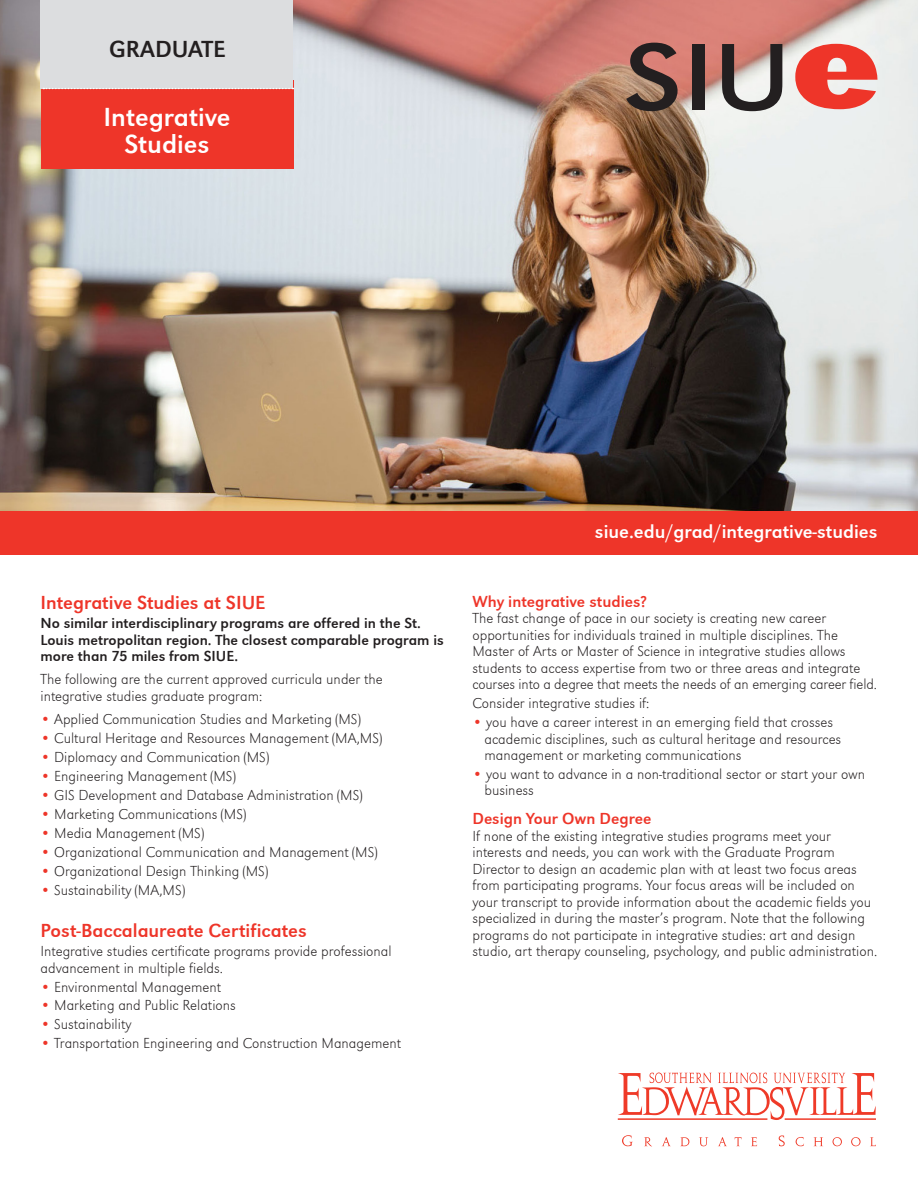
<style>
.page{position:relative;width:918px;height:1188px;background:#fff}
.page>*{position:absolute;margin:0;border:0;box-sizing:border-box;transform-origin:0 0}
.Program{font:27px/27px "URW Grotesk T";color:#fff;text-align:center}
.Undergrad{font:24px "URW Grotesk T";color:#231f20}
.Sub_Header{font:19.5px "URW Grotesk T";color:#ee3529}
.Sub_Header-2{font:19.5px "URW Grotesk T";color:#fff}
.Bullets{font:16.5px "URW Grotesk T";color:#ee3529}
.Sub_Header-3{font:16.5px "URW Grotesk T";color:#ee3529}
.Paragraph{font:15px/16.5px "URW Grotesk T Extr Ligh";color:#231f20}
.Bullets-2{font:15px/16.5px "URW Grotesk T Extr Ligh";color:#231f20}
.Paragraph-2{font:15px/16.5px "URW Grotesk T";color:#231f20}
.s1{color:#ee3529}
</style>
<div class="page">
<img style="left:0;top:0;width:918px;height:512px">
<div style="left:41px;top:80px;width:253px;height:88px;background:#ee3529"></div>
<div style="left:0;top:512px;width:918px;height:43px;background:#ee3529"></div>
<div style="left:41px;top:0;width:252px;height:89px;background:#dcdddf"></div>
<svg style="left:43px;top:88px;width:250px;height:1px"></svg>
<svg style="left:626px;top:43px;width:52px;height:68px;background:#7a564d"></svg>
<div style="left:693px;top:44px;width:12px;height:66px;background:#231f20"></div>
<svg style="left:722px;top:44px;width:60px;height:67px"></svg>
<svg style="left:795px;top:44px;width:83px;height:65px;background:#ed736a"></svg>
<svg style="left:618px;top:1072px;width:258px;height:48px"></svg>
<svg style="left:622px;top:1135px;width:11px;height:11px"></svg>
<svg style="left:644px;top:1137px;width:8px;height:9px"></svg>
<svg style="left:662px;top:1137px;width:9px;height:9px"></svg>
<svg style="left:680px;top:1137px;width:10px;height:9px"></svg>
<svg style="left:699px;top:1137px;width:10px;height:9px"></svg>
<svg style="left:718px;top:1137px;width:9px;height:9px"></svg>
<svg style="left:735px;top:1137px;width:6px;height:9px"></svg>
<svg style="left:751px;top:1137px;width:6px;height:9px"></svg>
<svg style="left:779px;top:1135px;width:6px;height:11px"></svg>
<svg style="left:796px;top:1137px;width:8px;height:9px"></svg>
<svg style="left:813px;top:1137px;width:10px;height:9px"></svg>
<svg style="left:833px;top:1137px;width:9px;height:9px"></svg>
<svg style="left:851px;top:1137px;width:10px;height:9px"></svg>
<svg style="left:870px;top:1137px;width:6px;height:9px"></svg>
<p class="Undergrad" style="left:109px;top:36px;width:118px">GRADUATE</p>
<p class="Program" style="left:103px;top:103px;width:129px">Integrative<br>Studies</p>
<p class="Sub_Header" style="left:40px;top:591px;width:227px">Integrative Studies at SIUE</p>
<p class="Paragraph-2" style="left:40px;top:615px;width:405px">No similar interdisciplinary programs are offered in the St.<br>Louis metropolitan region. The closest comparable program is more than 75 miles from SIUE.</p>
<p class="Paragraph" style="left:40px;top:671px;width:344px">The following are the current approved curricula under the integrative studies graduate program:</p>
<p class="Paragraph" style="left:40px;top:711px;width:322px"><span class="s1">•</span> Applied Communication Studies and Marketing (MS)</p>
<p class="Paragraph" style="left:40px;top:730px;width:344px"><span class="s1">•</span> Cultural Heritage and Resources Management (MA,MS)</p>
<p class="Paragraph" style="left:40px;top:749px;width:231px"><span class="s1">•</span> Diplomacy and Communication (MS)</p>
<p class="Paragraph" style="left:40px;top:768px;width:197px"><span class="s1">•</span> Engineering Management (MS)</p>
<p class="Paragraph" style="left:40px;top:787px;width:324px"><span class="s1">•</span> GIS Development and Database Administration (MS)</p>
<p class="Paragraph" style="left:40px;top:805px;width:208px"><span class="s1">•</span> Marketing Communications (MS)</p>
<p class="Paragraph" style="left:40px;top:824px;width:166px"><span class="s1">•</span> Media Management (MS)</p>
<p class="Paragraph" style="left:40px;top:843px;width:339px"><span class="s1">•</span> Organizational Communication and Management (MS)</p>
<p class="Paragraph" style="left:40px;top:862px;width:230px"><span class="s1">•</span> Organizational Design Thinking (MS)</p>
<p class="Paragraph" style="left:40px;top:881px;width:146px"><span class="s1">•</span> Sustainability (MA,MS)</p>
<p class="Sub_Header" style="left:40px;top:919px;width:268px">Post-Baccalaureate Certificates</p>
<p class="Bullets-2" style="left:40px;top:943px;width:353px">Integrative studies certificate programs provide professional advancement in multiple fields.</p>
<p class="Bullets-2" style="left:40px;top:978px;width:182px"><span class="s1">•</span> Environmental Management</p>
<p class="Bullets-2" style="left:40px;top:997px;width:197px"><span class="s1">•</span> Marketing and Public Relations</p>
<p class="Bullets-2" style="left:40px;top:1016px;width:93px"><span class="s1">•</span> Sustainability</p>
<p class="Bullets-2" style="left:40px;top:1035px;width:362px"><span class="s1">•</span> Transportation Engineering and Construction Management</p>
<p class="Sub_Header-2" style="left:595px;top:521px;width:284px">siue.edu/grad/integrative-studies</p>
<p class="Bullets" style="left:472px;top:592px;width:176px">Why integrative studies?</p>
<p class="Paragraph" style="left:472px;top:610px;width:406px">The fast change of pace in our society is creating new career opportunities for individuals trained in multiple disciplines. The Master of Arts or Master of Science in integrative studies allows students to access expertise from two or three areas and integrate courses into a degree that meets the needs of an emerging career field.</p>
<p class="Paragraph" style="left:472px;top:695px;width:178px">Consider integrative studies if:</p>
<p class="Paragraph" style="left:484px;top:714px;width:358px;text-indent:-12px"><span class="s1">•</span> you have a career interest in an emerging field that crosses academic disciplines, such as cultural heritage and resources management or marketing communications</p>
<p class="Paragraph" style="left:484px;top:766px;width:382px;text-indent:-12px"><span class="s1">•</span> you want to advance in a non-traditional sector or start your own business</p>
<p class="Sub_Header-3" style="left:472px;top:810px;width:181px">Design Your Own Degree</p>
<p class="Paragraph" style="left:472px;top:828px;width:406px">If none of the existing integrative studies programs meet your interests and needs, you can work with the Graduate Program Director to design an academic plan with at least two focus areas from participating programs. Your focus areas will be included on your transcript to provide information about the academic fields you specialized in during the master’s program. Note that the following programs do not participate in integrative studies: art and design studio, art therapy counseling, psychology, and public administration.</p>
</div>
